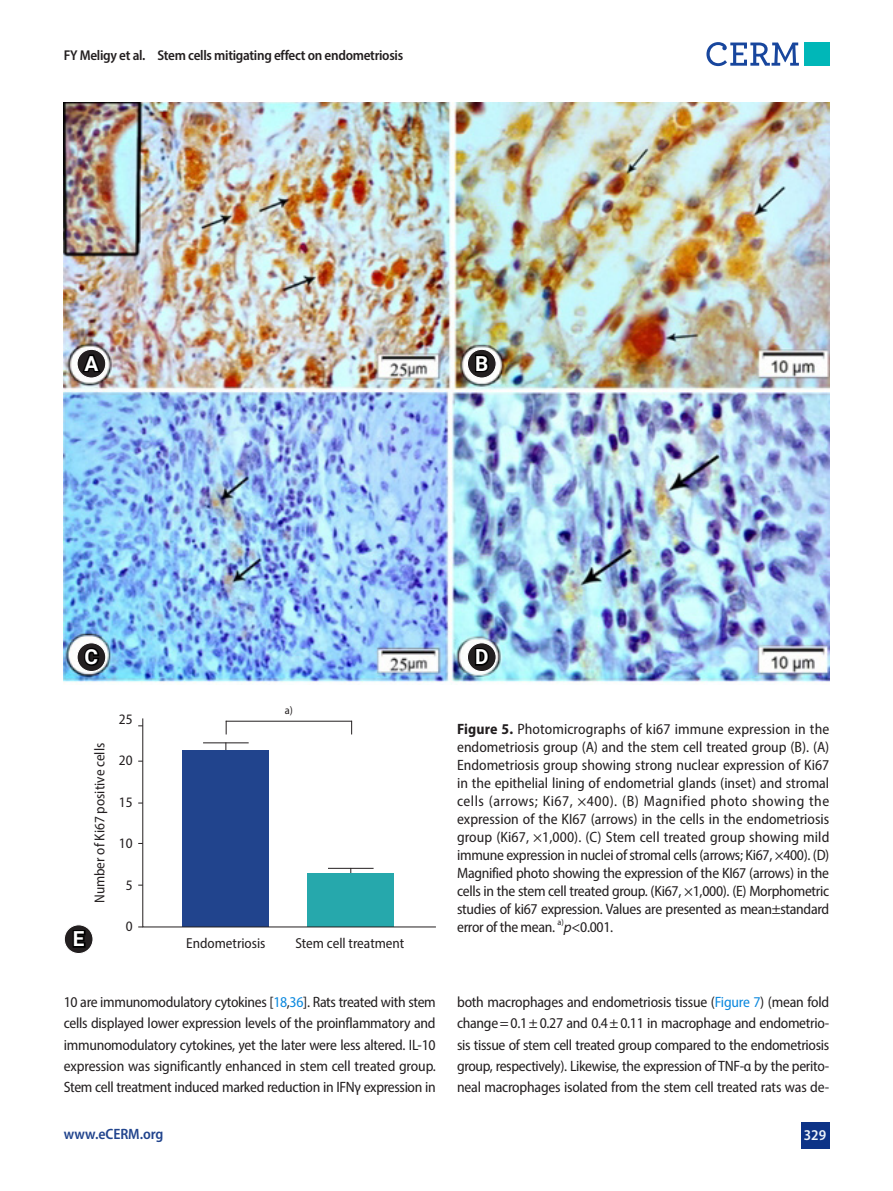
<style>
.page{position:relative;width:893px;height:1191px;background:#fff}
.page>*{position:absolute;margin:0;border:0;box-sizing:border-box;transform-origin:0 0}
.t1{font:700 20.7px "Roboto";color:#fff}
.fig-caption{font:semi-condensed 15px/18px "Myriad Pro";letter-spacing:-.02em;color:#231f20;text-align:justify}
.body{font:semi-condensed 15px/21.1px "Myriad Pro";letter-spacing:-.02em;color:#231f20;text-align:justify}
.t2{font:600 semi-condensed 15px "Myriad Pro";letter-spacing:-.005em;color:#21448d}
.t3{font:600 semi-condensed 15px "Myriad Pro";color:#edf3f9}
.t4{font:semi-condensed 14.4px "Myriad Pro";color:#231f20}
.t5{font:600 semi-condensed 14.25px "Myriad Pro";letter-spacing:-.02em;color:#231f20}
.t6{font:semi-condensed 11.25px "Myriad Pro";color:#231f20}
.fig-caption-2{font:semi-condensed 8.7px "Myriad Pro";color:#231f20}
.s1{font-weight:700}
.s2{font-style:italic;font-stretch:normal}
.s3{color:#0b88de}
</style>
<div class="page">
<img style="left:64px;top:102px;width:765px;height:581px">
<svg style="left:142px;top:718px;width:294px;height:209px"></svg>
<svg style="left:64px;top:924px;width:29px;height:29px"></svg>
<div style="left:64px;top:924px;width:30px;height:30px;border:1px solid #fff;border-radius:50%"></div>
<svg style="left:71px;top:928px;width:16px;height:21px"></svg>
<svg style="left:77px;top:349px;width:29px;height:29px"></svg>
<div style="left:77px;top:349px;width:29px;height:29px;border:1px solid #fff;border-radius:50%"></div>
<svg style="left:80px;top:353px;width:23px;height:21px"></svg>
<svg style="left:77px;top:643px;width:29px;height:28px"></svg>
<div style="left:77px;top:642px;width:29px;height:30px;border:1px solid #fff;border-radius:50%"></div>
<svg style="left:82px;top:645px;width:19px;height:23px"></svg>
<svg style="left:467px;top:349px;width:29px;height:29px"></svg>
<div style="left:467px;top:349px;width:30px;height:29px;border:1px solid #fff;border-radius:50%"></div>
<svg style="left:473px;top:352px;width:18px;height:22px"></svg>
<svg style="left:467px;top:643px;width:29px;height:28px"></svg>
<div style="left:467px;top:642px;width:30px;height:30px;border:1px solid #fff;border-radius:50%"></div>
<svg style="left:473px;top:645px;width:18px;height:22px"></svg>
<div style="left:801px;top:1122px;width:28px;height:27px;background:#0d3387"></div>
<div style="left:804px;top:42px;width:26px;height:24px;background:#00b7b8"></div>
<svg style="left:706px;top:42px;width:93px;height:24px"></svg>
<p class="t5" style="left:64px;top:46px;width:341px">FY Meligy et al. Stem cells mitigating effect on endometriosis</p>
<p class="t1" style="left:84px;top:349px;width:15px">A</p>
<p class="t1" style="left:475px;top:349px;width:15px">B</p>
<p class="t1" style="left:85px;top:642px;width:15px">C</p>
<p class="t4" style="left:119px;top:710px;width:15px">25</p>
<p class="t4" style="left:119px;top:751px;width:15px">20</p>
<p class="t4" style="left:119px;top:793px;width:15px">15</p>
<p class="t4" style="left:119px;top:834px;width:15px">10</p>
<p class="t4" style="left:126px;top:876px;width:8px">5</p>
<p class="t4" style="left:126px;top:917px;width:8px">0</p>
<p class="t4" style="left:91px;top:903px;width:162px;rotate:-90deg">Number of Ki67 positive cells</p>
<p class="t1" style="left:73px;top:924px;width:13px">E</p>
<p class="t4" style="left:186px;top:934px;width:81px">Endometriosis</p>
<p class="t6" style="left:285px;top:703px;width:10px">a)</p>
<p class="t4" style="left:295px;top:934px;width:110px">Stem cell treatment</p>
<p class="t1" style="left:475px;top:642px;width:15px">D</p>
<p class="fig-caption" style="left:457px;top:720px;width:374px"><span class="s1">Figure 5.</span> Photomicrographs of ki67 immune expression in the endometriosis group (A) and the stem cell treated group (B). (A)<br>Endometriosis group showing strong nuclear expression of Ki67 in the epithelial lining of endometrial glands (inset) and stromal cells (arrows; Ki67, ×400). (B) Magnified photo showing the expression of the KI67 (arrows) in the cells in the endometriosis group (Ki67, ×1,000). (C) Stem cell treated group showing mild immune expression in nuclei of stromal cells (arrows; Ki67, ×400). (D)<br>Magnified photo showing the expression of the KI67 (arrows) in the cells in the stem cell treated group. (Ki67, ×1,000). (E) Morphometric studies of ki67 expression. Values are presented as mean±standard error of the mean.</p>
<p class="fig-caption-2" style="left:558px;top:917px;width:8px">a)</p>
<p class="fig-caption" style="left:564px;top:918px;width:51px"><span class="s2">p</span>&lt;0.001.</p>
<p class="body" style="left:64px;top:991px;width:374px">10 are immunomodulatory cytokines [<span class="s3">18</span>,<span class="s3">36</span>]. Rats treated with stem cells displayed lower expression levels of the proinflammatory and immunomodulatory cytokines, yet the later were less altered. IL-10 expression was significantly enhanced in stem cell treated group.<br>Stem cell treatment induced marked reduction in IFNγ expression in</p>
<p class="body" style="left:457px;top:991px;width:374px">both macrophages and endometriosis tissue (<span class="s3">Figure 7</span>) (mean fold change = 0.1 ± 0.27 and 0.4 ± 0.11 in macrophage and endometrio&shy;sis tissue of stem cell treated group compared to the endometriosis group, respectively). Likewise, the expression of TNF-α by the perito&shy;neal macrophages isolated from the stem cell treated rats was de-</p>
<p class="t2" style="left:64px;top:1124px;width:101px">www.eCERM.org</p>
<p class="t3" style="left:804px;top:1125px;width:24px">329</p>
</div>
